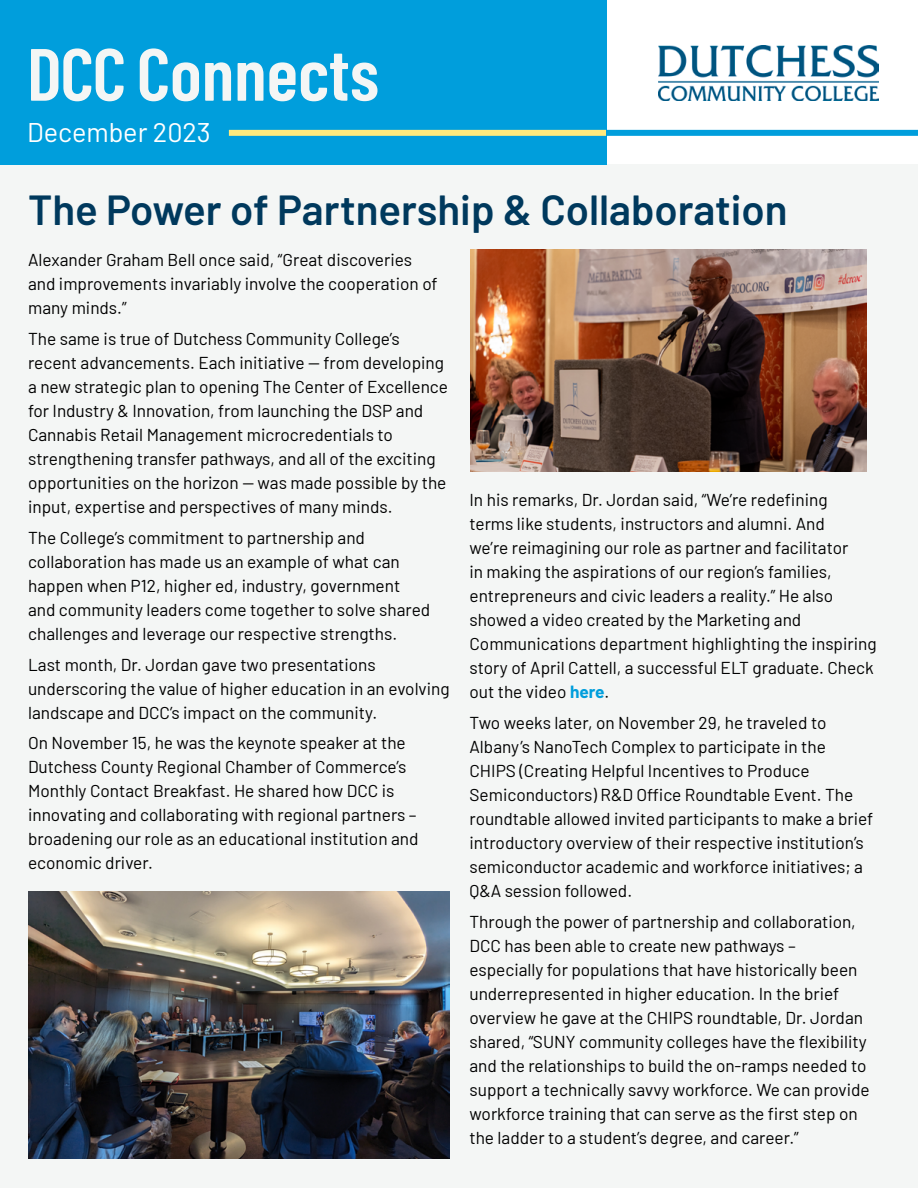
<style>
.page{position:relative;width:918px;height:1188px;background:#fff}
.page>*{position:absolute;margin:0;border:0;box-sizing:border-box;transform-origin:0 0}
.t1{font:600 73.8px "Barlow Condensed";color:#f4f6f5}
.t2{font:600 42px "Barlow";color:#00395d}
.t3{font:27px "Barlow";color:#fff}
.t4{font:17.25px/24px "Barlow";color:#000}
.s1{font-weight:700;color:#009edc}
</style>
<div class="page">
<div style="left:0;top:164px;width:918px;height:1024px;background:#f4f6f5"></div>
<div style="left:0;top:0;width:606px;height:164px;background:#009edc"></div>
<img style="left:659px;top:45px;width:219px;height:56px">
<div style="left:601px;top:130px;width:317px;height:6px;background:#009edc"></div>
<div style="left:229px;top:130px;width:377px;height:6px;background:#ffea7d"></div>
<img style="left:28px;top:891px;width:422px;height:267px">
<img style="left:471px;top:249px;width:396px;height:222px">
<p class="t1" style="left:27px;top:22px;width:354px">DCC Connects</p>
<p class="t3" style="left:27px;top:112px;width:185px">December 2023</p>
<h1 class="t2" style="left:28px;top:179px;width:761px">The Power of Partnership &amp; Collaboration</h1>
<p class="t4" style="left:28px;top:247px;width:411px">Alexander Graham Bell once said, “Great discoveries and improvements invariably involve the cooperation of many minds.”</p>
<p class="t4" style="left:28px;top:326px;width:373px">The same is true of Dutchess Community College’s</p>
<p class="t4" style="left:28px;top:350px;width:418px">recent advancements. Each initiative -- from developing</p>
<p class="t4" style="left:28px;top:374px;width:421px">a new strategic plan to opening The Center of Excellence for Industry &amp; Innovation, from launching the DSP and Cannabis Retail Management microcredentials to strengthening transfer pathways, and all of the exciting</p>
<p class="t4" style="left:28px;top:470px;width:420px">opportunities on the horizon -- was made possible by the</p>
<p class="t4" style="left:28px;top:490px;width:366px;line-height:30.8px">input, expertise and perspectives of many minds.<br>The College’s commitment to partnership and</p>
<p class="t4" style="left:28px;top:548px;width:374px">collaboration has made us an example of what can happen when P12, higher ed, industry, government</p>
<p class="t4" style="left:28px;top:596px;width:404px">and community leaders come together to solve shared challenges and leverage our respective strengths.</p>
<p class="t4" style="left:28px;top:651px;width:349px">Last month, Dr. Jordan gave two presentations</p>
<p class="t4" style="left:28px;top:675px;width:423px">underscoring the value of higher education in an evolving</p>
<p class="t4" style="left:28px;top:696px;width:379px;line-height:30.8px">landscape and DCC’s impact on the community.<br>On November 15, he was the keynote speaker at the</p>
<p class="t4" style="left:28px;top:754px;width:392px">Dutchess County Regional Chamber of Commerce’s Monthly Contact Breakfast. He shared how DCC is innovating and collaborating with regional partners – broadening our role as an educational institution and economic driver.</p>
<p class="t4" style="left:469px;top:487px;width:360px">In his remarks, Dr. Jordan said, “We’re redefining</p>
<p class="t4" style="left:469px;top:511px;width:409px">terms like students, instructors and alumni. And<br>we’re reimagining our role as partner and facilitator<br>in making the aspirations of our region’s families, entrepreneurs and civic leaders a reality.” He also showed a video created by the Marketing and Communications department highlighting the inspiring story of April Cattell, a successful ELT graduate. Check out the video <span class="s1">here</span>.</p>
<p class="t4" style="left:469px;top:710px;width:358px;text-align:justify">Two weeks later, on November 29, he traveled to Albany’s NanoTech Complex to participate in the CHIPS (Creating Helpful Incentives to Produce</p>
<p class="t4" style="left:469px;top:782px;width:385px">Semiconductors) R&amp;D Office Roundtable Event. The</p>
<p class="t4" style="left:469px;top:806px;width:405px">roundtable allowed invited participants to make a brief introductory overview of their respective institution’s semiconductor academic and workforce initiatives; a Q&amp;A session followed.</p>
<p class="t4" style="left:469px;top:908px;width:395px">Through the power of partnership and collaboration, DCC has been able to create new pathways – especially for populations that have historically been underrepresented in higher education. In the brief overview he gave at the CHIPS roundtable, Dr. Jordan</p>
<p class="t4" style="left:469px;top:1028px;width:399px">shared, “SUNY community colleges have the flexibility</p>
<p class="t4" style="left:469px;top:1052px;width:402px">and the relationships to build the on-ramps needed to support a technically savvy workforce. We can provide</p>
<p class="t4" style="left:469px;top:1100px;width:390px">workforce training that can serve as the first step on</p>
<p class="t4" style="left:469px;top:1124px;width:331px">the ladder to a student’s degree, and career.”</p>
</div>
